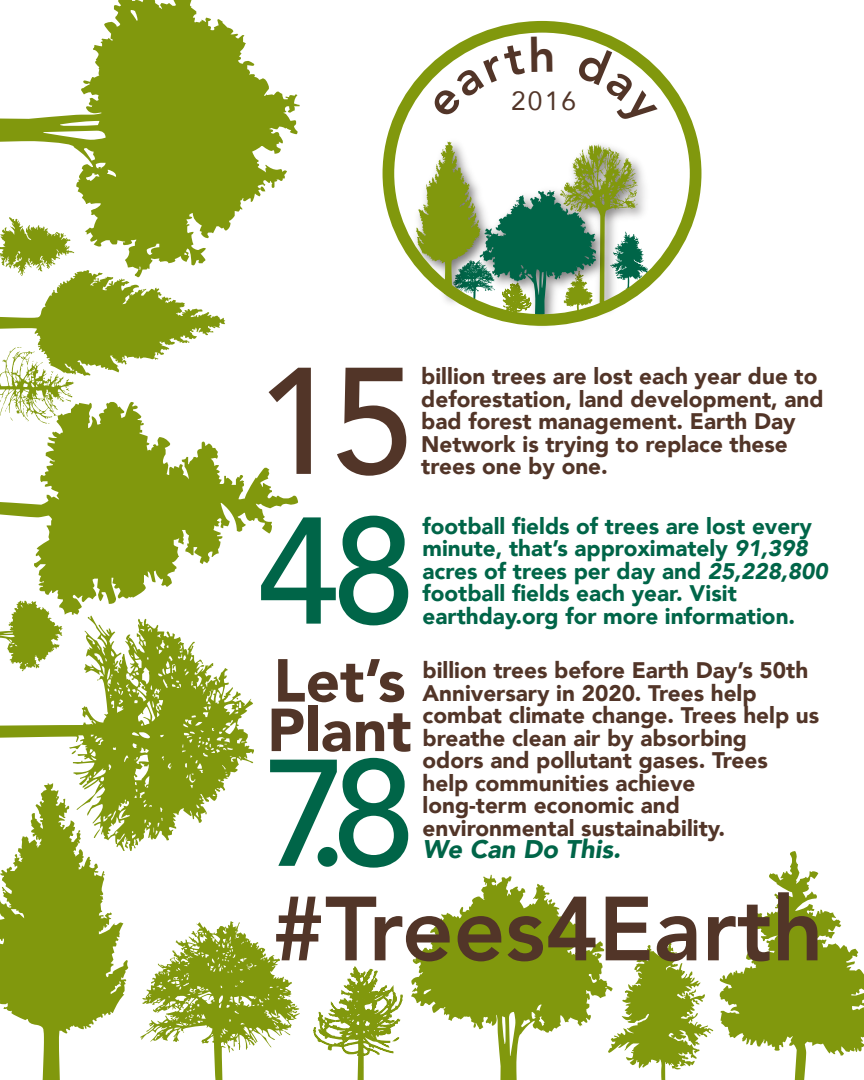
<style>
.page{position:relative;width:864px;height:1080px;background:#fff}
.page>*{position:absolute;margin:0;border:0;box-sizing:border-box;transform-origin:0 0}
.t1{font:500 150px "Avenir";color:#006548}
.t2{font:500 150px "Avenir";color:#523528}
.t3{font:800 90px "Avenir";color:#523528}
.t4{font:900 60px/49.5px "Avenir";color:#523528}
.t5{font:26.25px "Avenir";color:#523528}
.t6{font:italic 900 25.5px "Avenir";color:#006548}
.t7{font:900 22.5px/22.5px "Avenir";color:#523528}
.t8{font:900 22.5px/22.5px "Avenir";color:#006548}
.s1{font-style:italic}
</style>
<div class="page">
<svg style="left:0;top:424px;width:298px;height:191px"></svg>
<svg style="left:411px;top:875px;width:197px;height:205px"></svg>
<svg style="left:0;top:277px;width:225px;height:147px"></svg>
<svg style="left:0;top:0;width:300px;height:277px;fill:#81980d"></svg>
<img style="left:408px;top:141px;width:42px;height:126px">
<img style="left:649px;top:264px;width:6px;height:23px">
<svg style="left:416px;top:142px;width:233px;height:176px"></svg>
<div style="left:383px;top:21px;width:318px;height:305px;border:12px solid #81980d;border-radius:50%"></div>
<svg style="left:720px;top:851px;width:144px;height:229px"></svg>
<svg style="left:608px;top:938px;width:105px;height:142px"></svg>
<svg style="left:140px;top:921px;width:160px;height:159px"></svg>
<svg style="left:0;top:851px;width:128px;height:229px;fill:#81980d"></svg>
<svg style="left:313px;top:966px;width:90px;height:114px"></svg>
<svg style="left:0;top:601px;width:63px;height:15px"></svg>
<svg style="left:0;top:616px;width:254px;height:235px"></svg>
<svg style="left:430px;top:44px;width:54px;height:38px"></svg>
<svg style="left:597px;top:43px;width:61px;height:43px"></svg>
<p class="t5" style="left:511px;top:80px;width:66px">2016</p>
<p class="t2" style="left:256px;top:292px;width:161px">15</p>
<p class="t7" style="left:421px;top:364px;width:404px">billion trees are lost each year due to deforestation, land development, and bad forest management. Earth Day<br>Network is trying to replace these trees one by one.</p>
<p class="t1" style="left:256px;top:442px;width:161px">48</p>
<p class="t8" style="left:423px;top:514px;width:407px">football fields of trees are lost every minute, that’s approximately <span class="s1">91,398 </span>acres of trees per day and <span class="s1">25,228,800 </span>football fields each year. Visit earthday.org for more information.</p>
<p class="t7" style="left:423px;top:659px;width:398px">billion trees before Earth Day’s 50th<br>Anniversary in 2020. Trees help combat climate change. Trees help us breathe clean air by absorbing<br>odors and pollutant gases. Trees help communities achieve<br>long-term economic and environmental sustainability.</p>
<p class="t4" style="left:267px;top:654px;width:146px">Let’s<br>Plant</p>
<p class="t1" style="left:264px;top:684px;width:153px">7.8</p>
<p class="t6" style="left:423px;top:828px;width:200px">We Can Do This.</p>
<p class="t3" style="left:272px;top:859px;width:553px">#Trees4Earth</p>
</div>
